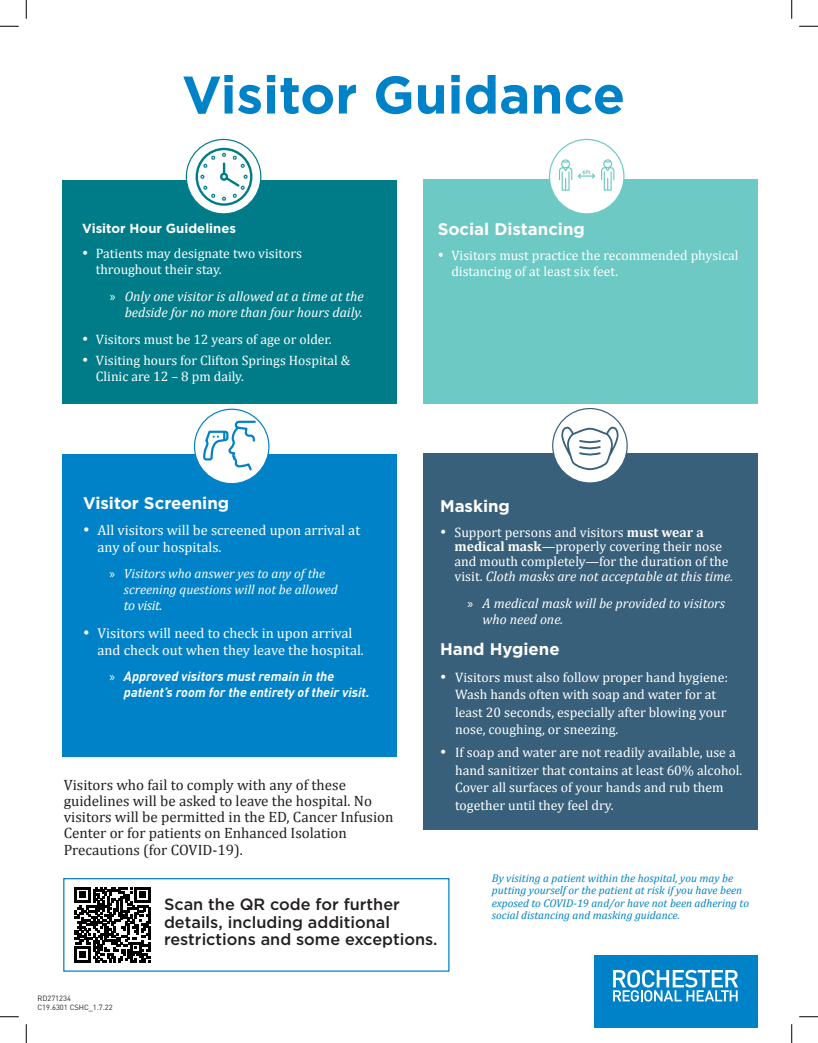
<style>
.page{position:relative;width:818px;height:1043px;background:#fff}
.page>*{position:absolute;margin:0;border:0;box-sizing:border-box;transform-origin:0 0}
.t1{font:700 52.75px "Gotham";color:#0082c8}
.H2_blue{font:700 16.88px "Gotham";color:#fff}
.t2{font:500 16.25px/17.5px "Gotham";color:#231f20}
.t3{font:15px/16.2px "Cambria";color:#231f20}
.t4{font:14.38px/16.9px "Cambria";color:#fff}
.t5{font:13.75px/17.5px "Cambria";color:#fff}
.t6{font:italic 13.75px/16.2px "Cambria";color:#fff}
.t7{font:13.62px/15.9px "Cambria";color:#fff}
.t8{font:italic 700 13.25px/15.6px "DIN Offc";color:#fff}
.t9{font:italic 13.25px/15.6px "Cambria";color:#fff}
.H2_blue-2{font:700 13.12px "Gotham";color:#fff}
.t10{font:italic 11.25px/12.5px "Cambria";color:#0082c8}
.t11{font:7.5px "DIN Offc";color:#231f20}
.s1{font-family:"Myriad Pro";font-style:normal}
.s2{font-family:"Myriad Pro";font-weight:400;font-style:normal}
.s3{font-weight:700}
.s4{font-style:italic}
</style>
<div class="page">
<div style="left:423px;top:453px;width:334px;height:376px;background:#38607a"></div>
<div style="left:62px;top:454px;width:334px;height:302px;background:#0082c8"></div>
<div style="left:423px;top:179px;width:334px;height:224px;background:#6dc9c4"></div>
<div style="left:62px;top:180px;width:334px;height:223px;background:#007c89"></div>
<svg style="left:186px;top:139px;width:75px;height:75px"></svg>
<div style="left:186px;top:139px;width:75px;height:75px;border:1px solid #007c89;border-radius:50%"></div>
<div style="left:195px;top:148px;width:57px;height:58px;border:2px solid #007c89;border-radius:50%"></div>
<svg style="left:200px;top:153px;width:47px;height:48px"></svg>
<div style="left:549px;top:139px;width:75px;height:75px;background:#fff;border-radius:50%"></div>
<div style="left:549px;top:139px;width:75px;height:75px;border:1px solid #6dc9c4;border-radius:50%"></div>
<svg style="left:601px;top:159px;width:13px;height:31px"></svg>
<svg style="left:559px;top:159px;width:36px;height:31px"></svg>
<div style="left:194px;top:409px;width:75px;height:74px;background:#fff;border-radius:50%"></div>
<div style="left:194px;top:408px;width:75px;height:76px;border:1px solid #0082c8;border-radius:50%"></div>
<svg style="left:202px;top:419px;width:55px;height:53px"></svg>
<div style="left:552px;top:408px;width:75px;height:75px;background:#fff;border-radius:50%"></div>
<div style="left:552px;top:408px;width:75px;height:75px;border:1px solid #38607a;border-radius:50%"></div>
<svg style="left:561px;top:426px;width:57px;height:44px"></svg>
<div style="left:594px;top:955px;width:163px;height:73px;background:#0082c8"></div>
<svg style="left:613px;top:969px;width:125px;height:32px"></svg>
<svg style="left:75px;top:887px;width:76px;height:75px"></svg>
<div style="left:63px;top:878px;width:386px;height:93px;border:1px solid #0082c8"></div>
<svg style="left:0;top:25px;width:19px;height:2px"></svg>
<svg style="left:799px;top:25px;width:19px;height:2px"></svg>
<svg style="left:0;top:1016px;width:19px;height:1px"></svg>
<svg style="left:799px;top:1016px;width:19px;height:1px"></svg>
<svg style="left:25px;top:0;width:2px;height:19px"></svg>
<svg style="left:25px;top:1024px;width:2px;height:18px"></svg>
<svg style="left:791px;top:0;width:1px;height:19px"></svg>
<svg style="left:791px;top:1024px;width:1px;height:18px"></svg>
<p class="t1" style="left:182px;top:60px;width:444px">Visitor Guidance</p>
<p class="H2_blue-2" style="left:82px;top:220px;width:155px">Visitor Hour Guidelines</p>
<p class="t7" style="left:96px;top:246px;width:208px;text-indent:-14px">• Patients may designate two visitors throughout their stay.</p>
<p class="t6" style="left:110px;top:287px;width:255px;text-align:right"><span class="s1">»</span> Only one visitor is allowed at a time at the bedside for no more than four hours daily.</p>
<p class="t7" style="left:82px;top:332px;width:251px">• Visitors must be 12 years of age or older.</p>
<p class="t7" style="left:96px;top:353px;width:256px;text-indent:-14px">• Visiting hours for Clifton Springs Hospital &amp;<br>Clinic are 12 – 8 pm daily.</p>
<p class="H2_blue" style="left:83px;top:491px;width:147px">Visitor Screening</p>
<p class="t4" style="left:97px;top:521px;width:264px;text-indent:-14px">• All visitors will be screened upon arrival at any of our hospitals.</p>
<p class="t9" style="left:124px;top:565px;width:215px;text-indent:-14px"><span class="s1">»</span> Visitors who answer yes to any of the screening questions will not be allowed</p>
<p class="t6" style="left:124px;top:597px;width:40px">to visit.</p>
<p class="t4" style="left:97px;top:624px;width:268px;text-indent:-14px">• Visitors will need to check in upon arrival and check out when they leave the hospital.</p>
<p class="t8" style="left:124px;top:668px;width:247px;text-indent:-14px"><span class="s2">»</span> Approved visitors must remain in the patient’s room for the entirety of their visit.</p>
<p class="t3" style="left:64px;top:776px;width:331px">Visitors who fail to comply with any of these guidelines will be asked to leave the hospital. No visitors will be permitted in the ED, Cancer Infusion Center or for patients on Enhanced Isolation Precautions (for COVID-19).</p>
<p class="H2_blue" style="left:437px;top:217px;width:149px">Social Distancing</p>
<p class="t7" style="left:451px;top:247px;width:288px;text-indent:-14px">• Visitors must practice the recommended physical distancing of at least six feet.</p>
<p class="H2_blue" style="left:440px;top:495px;width:71px">Masking</p>
<p class="t5" style="left:454px;top:524px;width:280px;line-height:14.9px;text-indent:-14px">• Support persons and visitors <span class="s3">must wear a medical mask</span>—properly covering their nose and mouth completely—for the duration of the visit. <span class="s4">Cloth masks are not acceptable at this time.</span></p>
<p class="t6" style="left:482px;top:594px;width:244px;text-indent:-15px"><span class="s1">»</span> A medical mask will be provided to visitors who need one.</p>
<p class="H2_blue" style="left:440px;top:637px;width:121px">Hand Hygiene</p>
<p class="t5" style="left:455px;top:668px;width:274px;text-indent:-15px">• Visitors must also follow proper hand hygiene:<br>Wash hands often with soap and water for at least 20 seconds, especially after blowing your nose, coughing, or sneezing.</p>
<p class="t5" style="left:455px;top:743px;width:289px;text-indent:-15px">• If soap and water are not readily available, use a hand sanitizer that contains at least 60% alcohol.<br>Cover all surfaces of your hands and rub them together until they feel dry.</p>
<p class="t11" style="left:38px;top:993px;width:35px">RD271234</p>
<p class="t11" style="left:38px;top:1002px;width:77px">C19.6301 CSHC_1.7.22</p>
<p class="t2" style="left:164px;top:895px;width:275px">Scan the QR code for further details, including additional restrictions and some exceptions.</p>
<p class="t10" style="left:492px;top:871px;width:259px">By visiting a patient within the hospital, you may be putting yourself or the patient at risk if you have been exposed to COVID-19 and/or have not been adhering to social distancing and masking guidance.</p>
</div>
